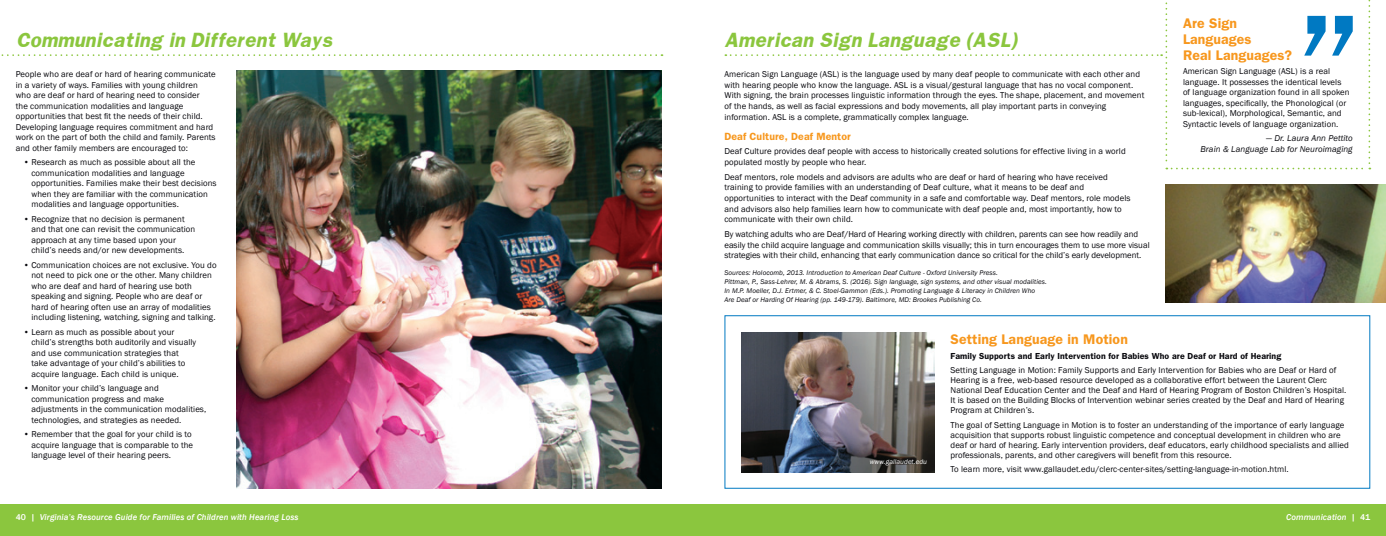
<style>
.page{position:relative;width:1386px;height:536px;background:#fff}
.page>*{position:absolute;margin:0;border:0;box-sizing:border-box;transform-origin:0 0}
.t1{font:italic 700 17.5px "Franklin";letter-spacing:.01em;color:#8bc63e}
.t2{font:600 14px/15.8px "Franklin Gothic";letter-spacing:.01em;color:#f7971d}
.t3{font:600 10.5px "Franklin Gothic";letter-spacing:.01em;color:#f7971d}
.t4{font:8.75px/10.5px "Franklin Gothic";letter-spacing:.01em;color:#08080d}
.t5{font:italic 500 8.75px "Franklin Gothic";letter-spacing:.01em;color:#fff}
.t6{font:600 8.75px "Franklin Gothic";letter-spacing:.01em;color:#08080d}
.t7{font:italic 8.75px/10.5px "Franklin Gothic";letter-spacing:.01em;color:#08080d;text-align:right}
.t8{font:italic 7px/8.9px "Franklin Gothic";letter-spacing:.01em;color:#08080d}
.t9{font:italic 7px "Franklin Gothic";letter-spacing:.01em;color:#fff}
.s1{font-style:normal}
</style>
<div class="page">
<div style="left:693px;top:504px;width:693px;height:32px;background:#8bc63e"></div>
<div style="left:0;top:504px;width:693px;height:32px;background:#8bc63e"></div>
<svg style="left:1px;top:54px;width:655px;height:2px"></svg>
<img style="left:236px;top:71px;width:426px;height:417px">
<img style="left:741px;top:332px;width:194px;height:140px">
<div style="left:724px;top:315px;width:646px;height:173px;border:1px solid #0079c2"></div>
<img style="left:1166px;top:185px;width:220px;height:117px">
<svg style="left:725px;top:0;width:645px;height:169px"></svg>
<h2 class="t2" style="left:1183px;top:15px;width:111px">Are Sign<br>Languages<br>Real Languages?</h2>
<p class="t4" style="left:1183px;top:66px;width:168px">American Sign Language (ASL) is a real language. It possesses the identical levels of language organization found in all spoken languages, specifically, the Phonological (or sub-lexical), Morphological, Semantic, and Syntactic levels of language organization.</p>
<p class="t7" style="left:1200px;top:133px;width:154px">— Dr. Laura Ann Pettito<br>Brain &amp; Language Lab for Neuroimaging</p>
<h1 class="t1" style="left:16px;top:29px;width:318px">Communicating in Different Ways</h1>
<h1 class="t1" style="left:724px;top:29px;width:294px">American Sign Language (ASL)</h1>
<p class="t4" style="left:16px;top:69px;width:201px">People who are deaf or hard of hearing communicate in a variety of ways. Families with young children<br>who are deaf or hard of hearing need to consider<br>the communication modalities and language opportunities that best fit the needs of their child.<br>Developing language requires commitment and hard work on the part of both the child and family. Parents and other family members are encouraged to:</p>
<p class="t4" style="left:32px;top:157px;width:187px;text-indent:-8px">• Research as much as possible about all the communication modalities and language opportunities. Families make their best decisions when they are familiar with the communication modalities and language opportunities.</p>
<p class="t4" style="left:32px;top:213px;width:165px;text-indent:-8px">• Recognize that no decision is permanent and that one can revisit the communication approach at any time based upon your child’s needs and/or new developments.</p>
<p class="t4" style="left:32px;top:259px;width:187px;text-indent:-8px">• Communication choices are not exclusive. You do not need to pick one or the other. Many children who are deaf and hard of hearing use both speaking and signing. People who are deaf or hard of hearing often use an array of modalities including listening, watching, signing and talking.</p>
<p class="t4" style="left:32px;top:326px;width:166px;text-indent:-8px">• Learn as much as possible about your child’s strengths both auditorily and visually and use communication strategies that take advantage of your child’s abilities to acquire language. Each child is unique.</p>
<p class="t4" style="left:32px;top:383px;width:176px;text-indent:-8px">• Monitor your child’s language and communication progress and make adjustments in the communication modalities, technologies, and strategies as needed.</p>
<p class="t4" style="left:32px;top:429px;width:163px;text-indent:-8px">• Remember that the goal for your child is to acquire language that is comparable to the language level of their hearing peers.</p>
<p class="t4" style="left:724px;top:69px;width:421px">American Sign Language (ASL) is the language used by many deaf people to communicate with each other and with hearing people who know the language. ASL is a visual/gestural language that has no vocal component.<br>With signing, the brain processes linguistic information through the eyes. The shape, placement, and movement of the hands, as well as facial expressions and body movements, all play important parts in conveying information. ASL is a complete, grammatically complex language.</p>
<p class="t3" style="left:724px;top:130px;width:128px">Deaf Culture, Deaf Mentor</p>
<p class="t4" style="left:724px;top:146px;width:403px">Deaf Culture provides deaf people with access to historically created solutions for effective living in a world populated mostly by people who hear.</p>
<p class="t4" style="left:724px;top:171px;width:408px">Deaf mentors, role models and advisors are adults who are deaf or hard of hearing who have received training to provide families with an understanding of Deaf culture, what it means to be deaf and opportunities to interact with the Deaf community in a safe and comfortable way. Deaf mentors, role models and advisors also help families learn how to communicate with deaf people and, most importantly, how to communicate with their own child.</p>
<p class="t4" style="left:724px;top:229px;width:427px">By watching adults who are Deaf/Hard of Hearing working directly with children, parents can see how readily and easily the child acquire language and communication skills visually; this in turn encourages them to use more visual strategies with their child, enhancing that early communication dance so critical for the child’s early development.</p>
<p class="t8" style="left:724px;top:268px;width:324px">Sources: Holocomb, 2013. Introduction to American Deaf Culture - Oxford University Press.<br>Pittman, P., Sass-Lehrer, M. &amp; Abrams, S. (2016). Sign language, sign systems, and other visual modalities.<br>In M.P. Moeller, D.J. Ertmer, &amp; C. Stoel-Gammon (Eds.). Promoting Language &amp; Literacy in Children Who Are Deaf or Harding Of Hearing (pp. 149-179). Baltimore, MD: Brookes Publishing Co.</p>
<h2 class="t2" style="left:951px;top:330px;width:179px">Setting Language in Motion</h2>
<p class="t6" style="left:951px;top:350px;width:332px">Family Supports and Early Intervention for Babies Who are Deaf or Hard of Hearing</p>
<p class="t4" style="left:951px;top:365px;width:397px;line-height:10.2px">Setting Language in Motion: Family Supports and Early Intervention for Babies who are Deaf or Hard of Hearing is a free, web-based resource developed as a collaborative effort between the Laurent Clerc National Deaf Education Center and the Deaf and Hard of Hearing Program of Boston Children’s Hospital.<br>It is based on the Building Blocks of Intervention webinar series created by the Deaf and Hard of Hearing Program at Children’s.</p>
<p class="t4" style="left:951px;top:419px;width:400px;line-height:10.2px">The goal of Setting Language in Motion is to foster an understanding of the importance of early language acquisition that supports robust linguistic competence and conceptual development in children who are deaf or hard of hearing. Early intervention providers, deaf educators, early childhood specialists and allied professionals, parents, and other caregivers will benefit from this resource.</p>
<p class="t4" style="left:951px;top:464px;width:340px">To learn more, visit www.gallaudet.edu/clerc-center-sites/setting-language-in-motion.html.</p>
<p class="t9" style="left:870px;top:457px;width:59px">www.gallaudet.edu</p>
<p class="t5" style="left:16px;top:511px;width:284px"><span class="s1">40 |</span> Virginia’s Resource Guide for Families of Children with Hearing Loss</p>
<p class="t5" style="left:1286px;top:511px;width:86px">Communication <span class="s1">| 41</span></p>
</div>
